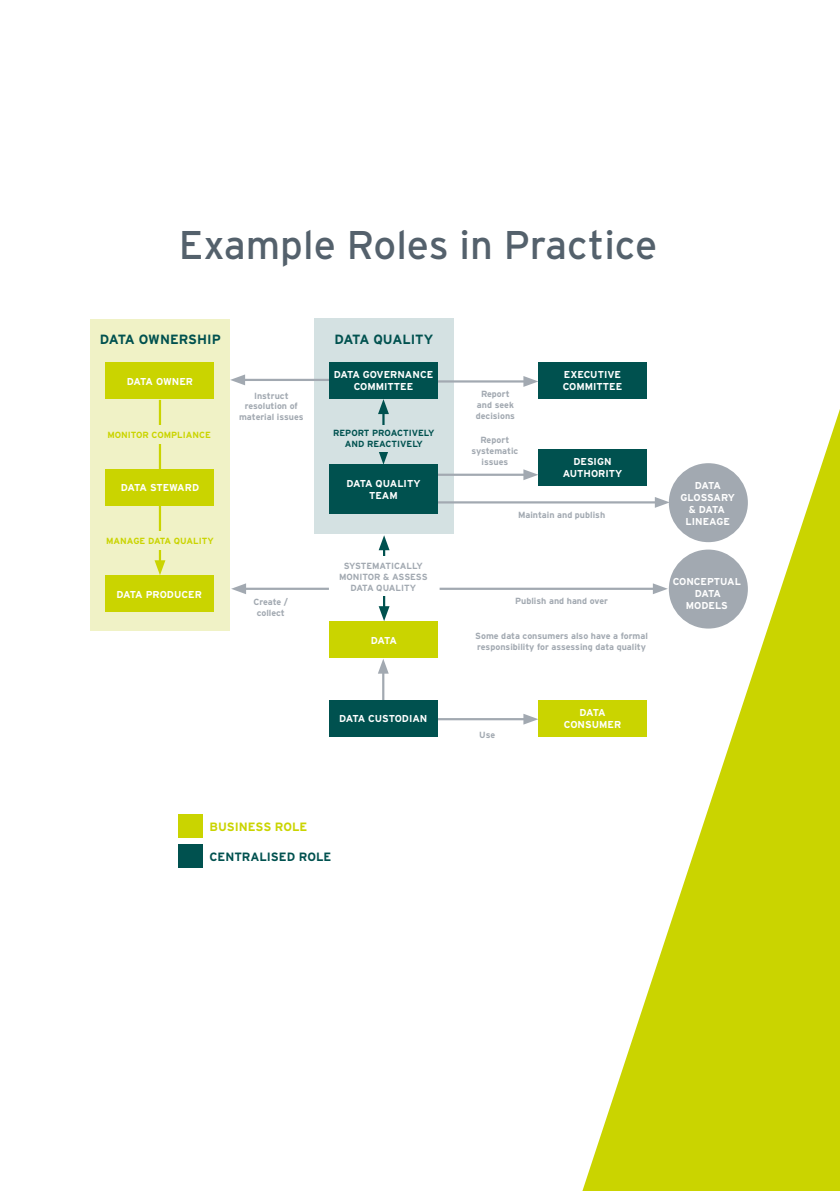
<style>
.page{position:relative;width:840px;height:1191px;background:#fff}
.page>*{position:absolute;margin:0;border:0;box-sizing:border-box;transform-origin:0 0}
.t1{font:40px "Interstate";color:#54616c}
.t2{font:700 13.4px "Interstate";color:#00514f}
.t3{font:700 12px "Interstate";color:#00514f}
.t4{font:700 12px "Interstate";color:#cad400}
.t5{font:700 10px/12px "Interstate";color:#fff;text-align:center}
.t6{font:700 10px/12px "Interstate";letter-spacing:-.025em;color:#fff;text-align:center}
.t7{font:700 10px "Interstate";letter-spacing:-.02em;color:#fff}
.t8{font:700 9px/10.6px "Interstate";color:#a2a9b1;text-align:center}
.t9{font:700 9px "Interstate";color:#cad400}
.t10{font:700 9px/10.6px "Interstate";color:#00514f;text-align:center}
</style>
<div class="page">
<div style="left:91px;top:319px;width:139px;height:311px;background:#f0f2c6"></div>
<hr style="left:159px;top:400px;width:2px;height:164px;background:#cad400">
<svg style="left:154px;top:560px;width:11px;height:15px"></svg>
<div style="left:106px;top:363px;width:108px;height:36px;background:#cad400"></div>
<div style="left:106px;top:469px;width:108px;height:36px;background:#cad400"></div>
<div style="left:105px;top:575px;width:108px;height:37px;background:#cad400"></div>
<div style="left:105px;top:425px;width:108px;height:18px;background:#f0f2c6"></div>
<div style="left:106px;top:531px;width:108px;height:18px;background:#f0f2c6"></div>
<div style="left:314px;top:318px;width:139px;height:216px;background:#d4e1e2"></div>
<hr style="left:382px;top:410px;width:2px;height:43px;background:#00514f">
<svg style="left:378px;top:399px;width:10px;height:15px"></svg>
<svg style="left:379px;top:451px;width:9px;height:13px"></svg>
<div style="left:329px;top:424px;width:109px;height:27px;background:#d4e1e2"></div>
<hr style="left:241px;top:379px;width:89px;height:2px;background:#a2a9b1">
<svg style="left:230px;top:374px;width:15px;height:11px"></svg>
<hr style="left:383px;top:546px;width:2px;height:64px;background:#00514f">
<svg style="left:378px;top:535px;width:11px;height:15px"></svg>
<svg style="left:378px;top:606px;width:11px;height:15px"></svg>
<div style="left:329px;top:621px;width:109px;height:37px;background:#cad400"></div>
<hr style="left:242px;top:587px;width:87px;height:3px;background:#a2a9b1">
<svg style="left:231px;top:583px;width:15px;height:11px"></svg>
<hr style="left:382px;top:670px;width:2px;height:34px;background:#a2a9b1">
<svg style="left:378px;top:659px;width:10px;height:14px"></svg>
<div style="left:329px;top:556px;width:108px;height:40px;background:#fff"></div>
<div style="left:538px;top:362px;width:108px;height:36px;background:#00514f"></div>
<hr style="left:437px;top:380px;width:90px;height:2px;background:#a2a9b1">
<svg style="left:523px;top:376px;width:15px;height:11px"></svg>
<div style="left:538px;top:449px;width:108px;height:36px;background:#00514f"></div>
<hr style="left:437px;top:473px;width:90px;height:3px;background:#a2a9b1">
<svg style="left:523px;top:469px;width:15px;height:11px"></svg>
<div style="left:538px;top:700px;width:108px;height:36px;background:#cad400"></div>
<hr style="left:437px;top:718px;width:90px;height:2px;background:#a2a9b1">
<svg style="left:523px;top:714px;width:15px;height:10px"></svg>
<hr style="left:436px;top:501px;width:222px;height:2px;background:#a2a9b1">
<hr style="left:439px;top:587px;width:217px;height:3px;background:#a2a9b1">
<div style="left:329px;top:362px;width:108px;height:36px;background:#00514f"></div>
<div style="left:329px;top:464px;width:108px;height:50px;background:#00514f"></div>
<div style="left:329px;top:700px;width:108px;height:36px;background:#00514f"></div>
<div style="left:179px;top:814px;width:24px;height:24px;background:#cad400"></div>
<div style="left:179px;top:843px;width:24px;height:24px;background:#00514f"></div>
<svg style="left:582px;top:412px;width:257px;height:779px;fill:#cad400"></svg>
<h1 class="t1" style="left:179px;top:222px;width:480px">Example Roles in Practice</h1>
<h2 class="t2" style="left:100px;top:332px;width:122px">DATA OWNERSHIP</h2>
<p class="t7" style="left:127px;top:376px;width:68px">DATA OWNER</p>
<p class="t9" style="left:107px;top:429px;width:105px">MONITOR COMPLIANCE</p>
<p class="t6" style="left:121px;top:482px;width:80px">DATA STEWARD</p>
<p class="t9" style="left:106px;top:536px;width:109px">MANAGE DATA QUALITY</p>
<p class="t5" style="left:116px;top:588px;width:87px">DATA PRODUCER</p>
<p class="t8" style="left:239px;top:390px;width:66px">Instruct resolution of material issues</p>
<p class="t8" style="left:253px;top:597px;width:36px">Create / collect</p>
<h2 class="t2" style="left:334px;top:332px;width:100px">DATA QUALITY</h2>
<p class="t5" style="left:333px;top:368px;width:101px">DATA GOVERNANCE<br>COMMITTEE</p>
<p class="t10" style="left:333px;top:428px;width:103px">REPORT PROACTIVELY<br>AND REACTIVELY</p>
<p class="t5" style="left:346px;top:478px;width:75px">DATA QUALITY<br>TEAM</p>
<p class="t8" style="left:339px;top:560px;width:90px">SYSTEMATICALLY<br>MONITOR &amp; ASSESS<br>DATA QUALITY</p>
<p class="t5" style="left:370px;top:634px;width:28px">DATA</p>
<p class="t5" style="left:339px;top:712px;width:90px">DATA CUSTODIAN</p>
<p class="t8" style="left:475px;top:389px;width:41px">Report and seek decisions</p>
<p class="t8" style="left:471px;top:435px;width:48px">Report systematic issues</p>
<p class="t5" style="left:562px;top:368px;width:61px;text-align:left">EXECUTIVE<br>COMMITTEE</p>
<p class="t5" style="left:562px;top:455px;width:61px">DESIGN<br>AUTHORITY</p>
<p class="t8" style="left:517px;top:509px;width:89px">Maintain and publish</p>
<p class="t8" style="left:515px;top:595px;width:94px">Publish and hand over</p>
<p class="t8" style="left:475px;top:630px;width:174px;text-align:left">Some data consumers also have a formal responsibility for assessing data quality</p>
<p class="t8" style="left:479px;top:729px;width:17px">Use</p>
<p class="t5" style="left:563px;top:706px;width:59px">DATA<br>CONSUMER</p>
<p class="t6" style="left:680px;top:479px;width:56px">DATA<br>GLOSSARY &amp; DATA<br>LINEAGE</p>
<p class="t5" style="left:672px;top:575px;width:70px">CONCEPTUAL<br>DATA<br>MODELS</p>
<h3 class="t4" style="left:209px;top:820px;width:99px">BUSINESS ROLE</h3>
<h3 class="t3" style="left:209px;top:850px;width:123px">CENTRALISED ROLE</h3>
</div>
